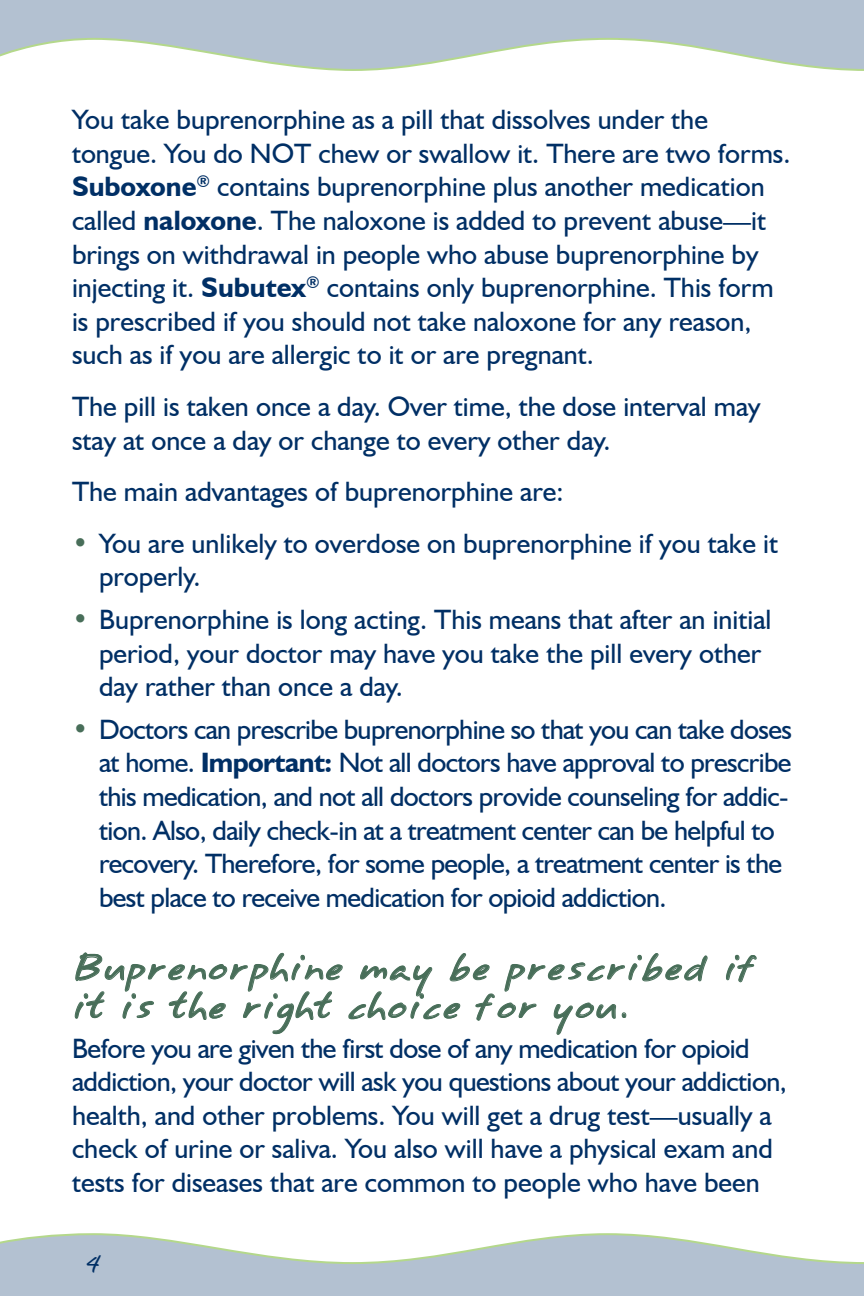
<style>
.page{position:relative;width:864px;height:1296px;background:#fff}
.page>*{position:absolute;margin:0;border:0;box-sizing:border-box;transform-origin:0 0}
.head2_greenmixink_li{font:32px/38.4px "Annifont";letter-spacing:.01em;color:#486e59}
.text{font:28px/33.6px "Humanist 521 BT";color:#002f65}
.text-2{font:28px/33.6px "Humanist 521 BT";letter-spacing:-.02em;color:#002f65}
.t1{font:20px "Annifont";color:#002f65}
.s1{font-weight:700}
.s2{font-weight:700;color:#486e59}
</style>
<div class="page">
<svg style="left:0;top:1233px;width:864px;height:63px"></svg>
<svg style="left:0;top:0;width:864px;height:71px"></svg>
<svg style="left:726px;top:954px;width:31px;height:29px"></svg>
<svg style="left:74px;top:952px;width:634px;height:83px"></svg>
<p class="text" style="left:72px;top:102px;width:720px">You take buprenorphine as a pill that dissolves under the tongue. You do NOT chew or swallow it. There are two forms.<br><span class="s1">Suboxone</span><sup>®</sup> contains buprenorphine plus another medication called <span class="s1">naloxone</span>. The naloxone is added to prevent abuse—it brings on withdrawal in people who abuse buprenorphine by injecting it. <span class="s1">Subutex</span><sup>®</sup> contains only buprenorphine. This form is prescribed if you should not take naloxone for any reason, such as if you are allergic to it or are pregnant.</p>
<p class="text" style="left:72px;top:389px;width:690px">The pill is taken once a day. Over time, the dose interval may stay at once a day or change to every other day.</p>
<p class="text" style="left:72px;top:474px;width:493px">The main advantages of buprenorphine are:</p>
<p class="text" style="left:99px;top:526px;width:681px;text-indent:-27px"><span class="s2">•</span> You are unlikely to overdose on buprenorphine if you take it properly.</p>
<p class="text" style="left:99px;top:602px;width:674px;text-indent:-27px"><span class="s2">•</span> Buprenorphine is long acting. This means that after an initial period, your doctor may have you take the pill every other day rather than once a day.</p>
<p class="text-2" style="left:99px;top:712px;width:695px;text-indent:-27px"><span class="s2">•</span> Doctors can prescribe buprenorphine so that you can take doses at home. <span class="s1">Important:</span> Not all doctors have approval to prescribe this medication, and not all doctors provide counseling for addic&shy;tion. Also, daily check-in at a treatment center can be helpful to recovery. Therefore, for some people, a treatment center is the best place to receive medication for opioid addiction.</p>
<h2 class="head2_greenmixink_li" style="left:72px;top:949px;width:687px">Buprenorphine may be prescribed if it is the right choice for you.</h2>
<p class="text" style="left:72px;top:1031px;width:716px">Before you are given the first dose of any medication for opioid addiction, your doctor will ask you questions about your addiction, health, and other problems. You will get a drug test—usually a check of urine or saliva. You also will have a physical exam and tests for diseases that are common to people who have been</p>
<p class="t1" style="left:81px;top:1248px;width:22px">44</p>
</div>
